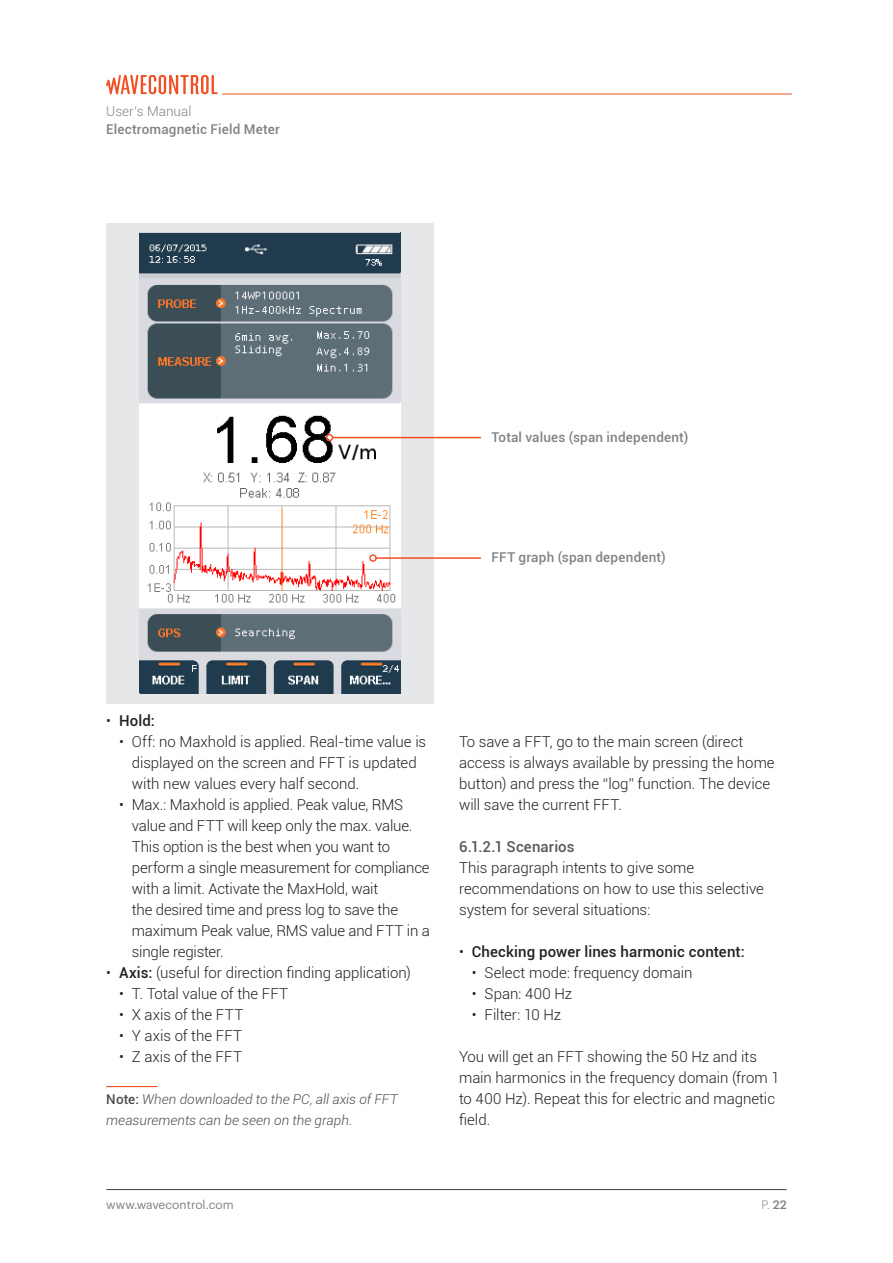
<style>
.page{position:relative;width:893px;height:1263px;background:#fff}
.page>*{position:absolute;margin:0;border:0;box-sizing:border-box;transform-origin:0 0}
.txt_2{font:300 15px/21px "Roboto";letter-spacing:-.005em;color:#231f20}
.t1{font:500 15px "Roboto";letter-spacing:.01em;color:#231f20}
.t2{font:500 15px "Roboto";letter-spacing:.01em;color:#57585a}
.nota_foto{font:500 13.5px "Roboto";letter-spacing:.015em;color:#808285}
.Nota{font:italic 300 13.5px/21px "Roboto";letter-spacing:.005em;color:#4b4c4d}
.t3{font:300 13.5px "Roboto";letter-spacing:.005em;color:#808285}
.t4{font:12px "Graphik";color:#808285}
.t5{font:300 12px "Graphik";color:#808285}
.s1{font-weight:300}
.s2{font-weight:500}
.s3{font-weight:500;font-style:normal}
</style>
<div class="page">
<hr style="left:106px;top:1189px;width:681px;height:1px;background:#35404b">
<hr style="left:222px;top:94px;width:570px;height:1px;background:#f05023">
<svg style="left:106px;top:75px;width:112px;height:19px"></svg>
<hr style="left:106px;top:1086px;width:51px;height:1px;background:#f05023">
<div style="left:106px;top:223px;width:328px;height:480px;background:#e6e7e9"></div>
<img style="left:139px;top:233px;width:262px;height:461px">
<hr style="left:332px;top:437px;width:149px;height:1px;background:#f05023">
<div style="left:326px;top:434px;width:7px;height:7px;border:2px solid #f05023;border-radius:50%"></div>
<hr style="left:376px;top:557px;width:105px;height:2px;background:#f05023">
<div style="left:369px;top:554px;width:8px;height:8px;border:2px solid #f05023;border-radius:50%"></div>
<p class="t3" style="left:106px;top:102px;width:87px">User’s Manual</p>
<p class="nota_foto" style="left:106px;top:120px;width:175px">Electromagnetic Field Meter</p>
<p class="nota_foto" style="left:492px;top:428px;width:198px">Total values (span independent)</p>
<p class="nota_foto" style="left:492px;top:548px;width:176px">FFT graph (span dependent)</p>
<p class="t1" style="left:106px;top:710px;width:50px"><span class="s1">•</span> Hold:</p>
<p class="txt_2" style="left:132px;top:731px;width:296px;text-indent:-13px">• Off: no Maxhold is applied. Real-time value is displayed on the screen and FFT is updated with new values every half second.</p>
<p class="txt_2" style="left:132px;top:794px;width:299px;text-indent:-13px">• Max.: Maxhold is applied. Peak value, RMS value and FTT will keep only the max. value.<br>This option is the best when you want to perform a single measurement for compliance with a limit. Activate the MaxHold, wait<br>the desired time and press log to save the maximum Peak value, RMS value and FTT in a single register.</p>
<p class="txt_2" style="left:106px;top:962px;width:306px">• <span class="s2">Axis:</span> (useful for direction finding application)</p>
<p class="txt_2" style="left:119px;top:983px;width:171px">• T. Total value of the FFT</p>
<p class="txt_2" style="left:119px;top:1004px;width:126px">• X axis of the FTT</p>
<p class="txt_2" style="left:119px;top:1025px;width:125px">• Y axis of the FFT</p>
<p class="txt_2" style="left:119px;top:1046px;width:124px">• Z axis of the FFT</p>
<p class="Nota" style="left:106px;top:1088px;width:293px"><span class="s3">Note:</span> When downloaded to the PC, all axis of FFT measurements can be seen on the graph.</p>
<p class="txt_2" style="left:459px;top:731px;width:317px">To save a FFT, go to the main screen (direct access is always available by pressing the home button) and press the “log” function. The device will save the current FFT.</p>
<p class="t2" style="left:459px;top:836px;width:117px">6.1.2.1 Scenarios</p>
<p class="txt_2" style="left:459px;top:857px;width:306px">This paragraph intents to give some recommendations on how to use this selective system for several situations:</p>
<p class="t1" style="left:459px;top:941px;width:287px"><span class="s1">•</span> Checking power lines harmonic content:</p>
<p class="txt_2" style="left:472px;top:962px;width:222px">• Select mode: frequency domain</p>
<p class="txt_2" style="left:472px;top:983px;width:102px">• Span: 400 Hz</p>
<p class="txt_2" style="left:472px;top:1004px;width:91px">• Filter: 10 Hz</p>
<p class="txt_2" style="left:459px;top:1046px;width:322px">You will get an FFT showing the 50 Hz and its main harmonics in the frequency domain (from 1 to 400 Hz). Repeat this for electric and magnetic field.</p>
<p class="t4" style="left:106px;top:1196px;width:129px">www.wavecontrol.com</p>
<p class="t5" style="left:761px;top:1196px;width:27px">P. <span class="s2">22</span></p>
</div>
